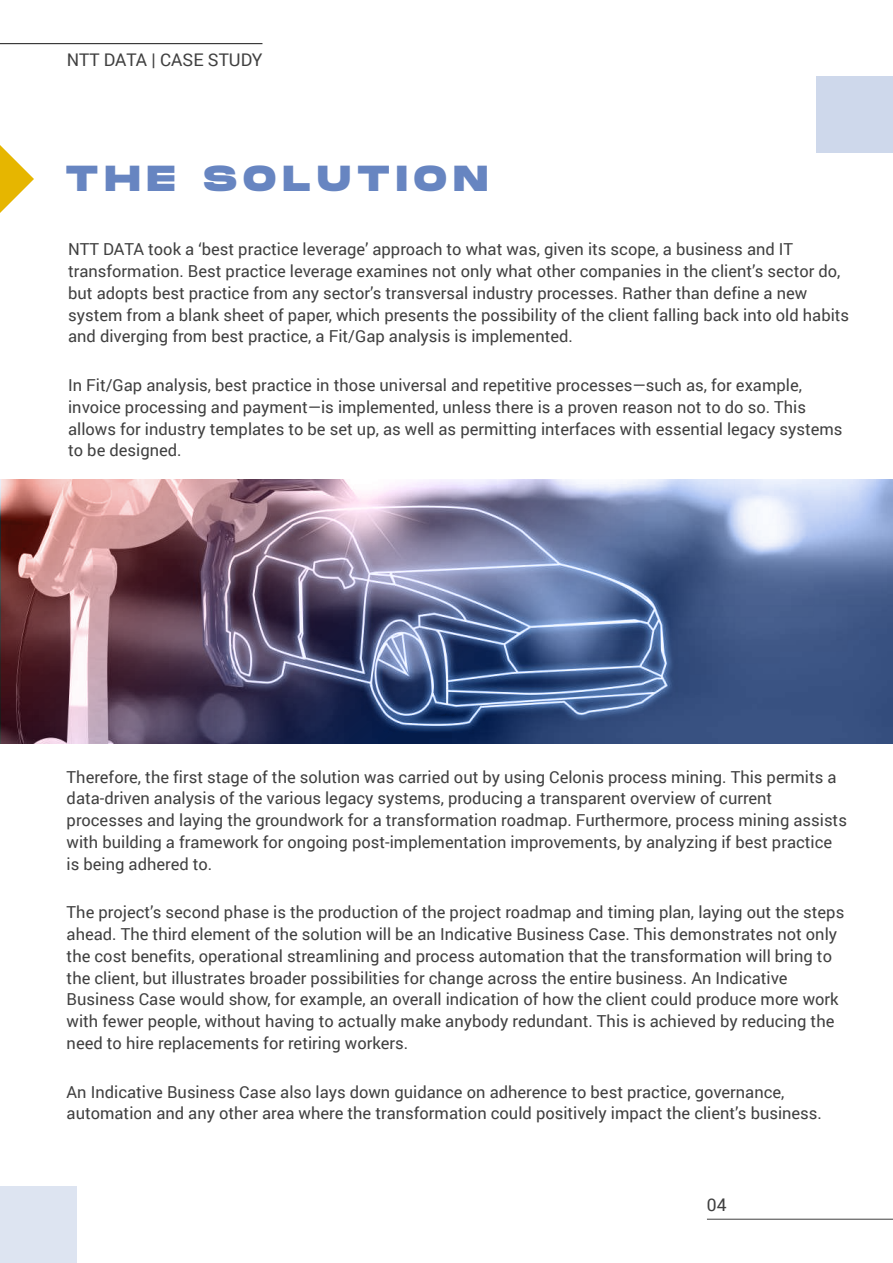
<style>
.page{position:relative;width:893px;height:1263px;background:#fff}
.page>*{position:absolute;margin:0;border:0;box-sizing:border-box;transform-origin:0 0}
.t1{font:800 36px "Monument Extended";letter-spacing:.2em;color:#6785c1}
.t2{font:17.4px "Roboto";color:#404040}
.t3{font:16.5px/21.8px "Roboto";color:#404040}
</style>
<div class="page">
<svg style="left:0;top:145px;width:34px;height:68px"></svg>
<hr style="left:707px;top:1219px;width:186px;height:1px;background:#404040">
<div style="left:816px;top:77px;width:77px;height:76px;background:#ced8eb"></div>
<div style="left:0;top:1186px;width:77px;height:77px;background:#dde4f1"></div>
<img style="left:2px;top:480px;width:890px;height:263px">
<hr style="left:0;top:43px;width:262px;height:1px;background:#161616">
<p class="t2" style="left:67px;top:48px;width:197px">NTT DATA | CASE STUDY</p>
<h1 class="t1" style="left:66px;top:152px;width:423px">THE SOLUTION</h1>
<p class="t3" style="left:68px;top:238px;width:783px">NTT DATA took a ‘best practice leverage’ approach to what was, given its scope, a business and IT transformation. Best practice leverage examines not only what other companies in the client’s sector do, but adopts best practice from any sector’s transversal industry processes. Rather than define a new system from a blank sheet of paper, which presents the possibility of the client falling back into old habits and diverging from best practice, a Fit/Gap analysis is implemented.</p>
<p class="t3" style="left:68px;top:374px;width:776px">In Fit/Gap analysis, best practice in those universal and repetitive processes—such as, for example, invoice processing and payment—is implemented, unless there is a proven reason not to do so. This allows for industry templates to be set up, as well as permitting interfaces with essential legacy systems to be designed.</p>
<p class="t3" style="left:67px;top:765px;width:782px">Therefore, the first stage of the solution was carried out by using Celonis process mining. This permits a data-driven analysis of the various legacy systems, producing a transparent overview of current processes and laying the groundwork for a transformation roadmap. Furthermore, process mining assists with building a framework for ongoing post-implementation improvements, by analyzing if best practice is being adhered to.</p>
<p class="t3" style="left:67px;top:901px;width:779px">The project’s second phase is the production of the project roadmap and timing plan, laying out the steps ahead. The third element of the solution will be an Indicative Business Case. This demonstrates not only the cost benefits, operational streamlining and process automation that the transformation will bring to the client, but illustrates broader possibilities for change across the entire business. An Indicative Business Case would show, for example, an overall indication of how the client could produce more work with fewer people, without having to actually make anybody redundant. This is achieved by reducing the need to hire replacements for retiring workers.</p>
<p class="t3" style="left:67px;top:1080px;width:757px">An Indicative Business Case also lays down guidance on adherence to best practice, governance, automation and any other area where the transformation could positively impact the client’s business.</p>
<p class="t2" style="left:707px;top:1193px;width:21px">04</p>
</div>
